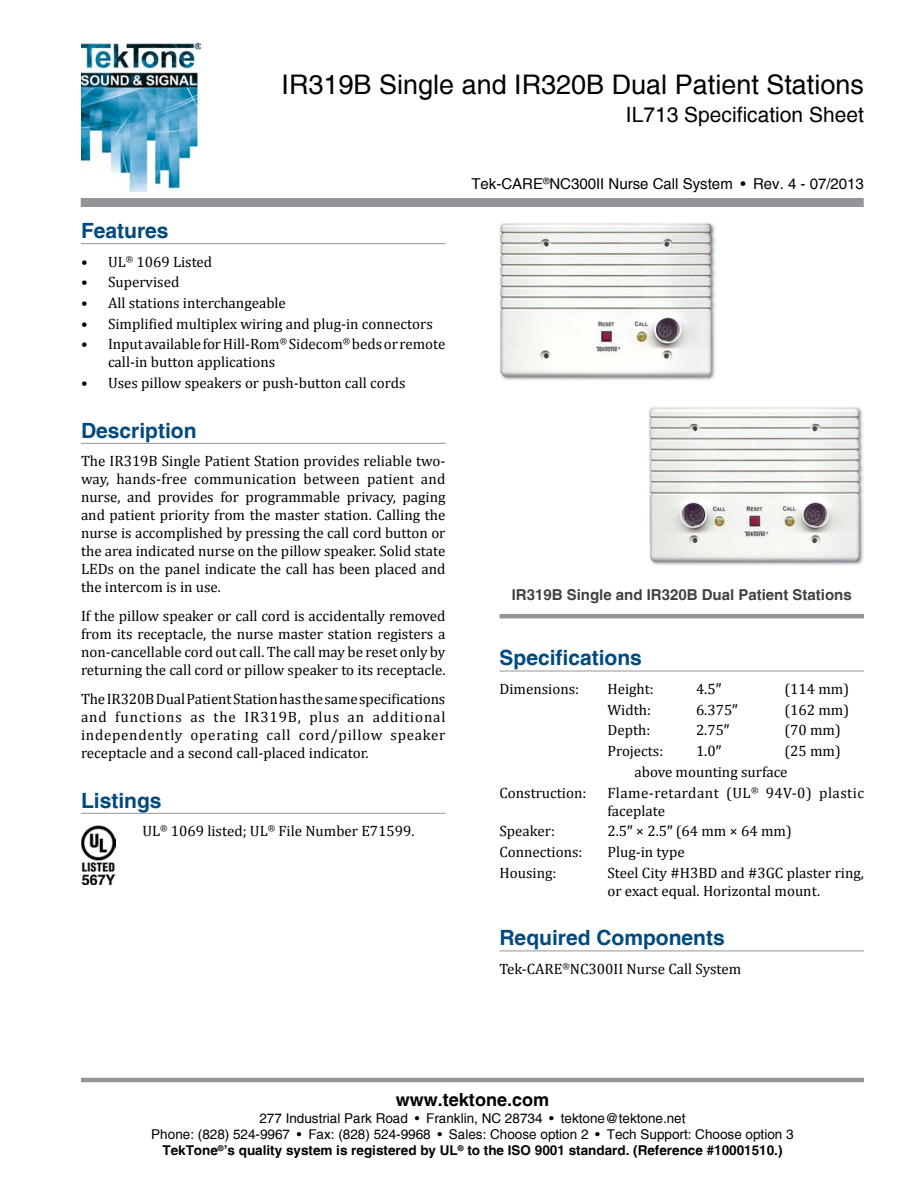
<style>
.page{position:relative;width:918px;height:1188px;background:#fff}
.page>*{position:absolute;margin:0;border:0;box-sizing:border-box;transform-origin:0 0}
.t1{font:27px "Helvetica";color:#000}
.t2{font:700 21px "Helvetica";color:#004a80}
.t3{font:21px "Helvetica";color:#000}
.t4{font:700 18px "Helvetica";color:#000}
.t5{font:15px/18px "Cambria";color:#000}
.t6{font:15px "Helvetica";color:#000}
.t7{font:15px/18px "Cambria";letter-spacing:.03em;color:#000}
.t8{font:700 15px "Helvetica";color:#414042}
.t9{font:13.5px/16.2px "Helvetica";color:#000;text-align:center}
.s1{font-family:"Helvetica"}
.s2{font-weight:700}
</style>
<div class="page">
<img style="left:81px;top:43px;width:120px;height:149px">
<div style="left:81px;top:198px;width:783px;height:9px;background:#939598"></div>
<hr style="left:81px;top:1078px;width:783px;height:4px;background:#939598">
<hr style="left:81px;top:243px;width:365px;height:1px;background:#939598">
<hr style="left:81px;top:443px;width:365px;height:1px;background:#939598">
<hr style="left:81px;top:813px;width:365px;height:1px;background:#939598">
<img style="left:81px;top:826px;width:34px;height:58px">
<hr style="left:500px;top:614px;width:364px;height:4px;background:#939598">
<hr style="left:500px;top:671px;width:364px;height:1px;background:#939598">
<hr style="left:500px;top:951px;width:364px;height:1px;background:#939598">
<img style="left:648px;top:406px;width:216px;height:160px">
<img style="left:500px;top:223px;width:216px;height:157px">
<h1 class="t1" style="left:282px;top:68px;width:584px">IR319B Single and IR320B Dual Patient Stations</h1>
<h2 class="t3" style="left:626px;top:102px;width:240px">IL713 Specification Sheet</h2>
<h2 class="t2" style="left:81px;top:218px;width:89px">Features</h2>
<p class="t5" style="left:81px;top:252px;width:133px">• UL<sup>®</sup> 1069 Listed</p>
<p class="t5" style="left:81px;top:273px;width:100px">• Supervised</p>
<p class="t5" style="left:81px;top:294px;width:206px">• All stations interchangeable</p>
<p class="t5" style="left:81px;top:315px;width:353px">• Simplified multiplex wiring and plug-in connectors</p>
<p class="t5" style="left:108px;top:335px;width:339px;text-indent:-27px">• Input available for Hill-Rom<sup>®</sup> Sidecom<sup>®</sup> beds or remote call-in button applications</p>
<p class="t5" style="left:81px;top:374px;width:326px">• Uses pillow speakers or push-button call cords</p>
<h2 class="t2" style="left:81px;top:417px;width:117px">Description</h2>
<p class="t5" style="left:81px;top:452px;width:366px;text-align:justify">The IR319B Single Patient Station provides reliable two&shy;way, hands-free communication between patient and nurse, and provides for programmable privacy, paging and patient priority from the master station. Calling the nurse is accomplished by pressing the call cord button or the area indicated nurse on the pillow speaker. Solid state LEDs on the panel indicate the call has been placed and the intercom is in use.</p>
<p class="t5" style="left:81px;top:607px;width:366px;text-align:justify">If the pillow speaker or call cord is accidentally removed from its receptacle, the nurse master station registers a non-cancellable cord out call. The call may be reset only by returning the call cord or pillow speaker to its receptacle.</p>
<p class="t5" style="left:81px;top:690px;width:366px;text-align:justify">The IR320B Dual Patient Station has the same specifications and functions as the IR319B, plus an additional independently operating call cord/pillow speaker receptacle and a second call-placed indicator.</p>
<h2 class="t2" style="left:81px;top:787px;width:82px">Listings</h2>
<p class="t5" style="left:142px;top:822px;width:274px">UL<sup>®</sup> 1069 listed; UL<sup>®</sup> File Number E71599.</p>
<p class="t6" style="left:471px;top:174px;width:394px">Tek-CARE<sup>®</sup>NC300II Nurse Call System • Rev. 4 - 07/2013</p>
<p class="t8" style="left:512px;top:586px;width:342px">IR319B Single and IR320B Dual Patient Stations</p>
<h2 class="t2" style="left:500px;top:645px;width:144px">Specifications</h2>
<p class="t5" style="left:500px;top:680px;width:81px">Dimensions:</p>
<p class="t5" style="left:608px;top:680px;width:48px">Height:</p>
<p class="t5" style="left:696px;top:680px;width:26px">4.5<span class="s1">″</span></p>
<p class="t5" style="left:784px;top:680px;width:66px">(114 mm)</p>
<p class="t5" style="left:608px;top:701px;width:45px">Width:</p>
<p class="t5" style="left:696px;top:701px;width:43px">6.375<span class="s1">″</span></p>
<p class="t5" style="left:784px;top:701px;width:66px">(162 mm)</p>
<p class="t5" style="left:608px;top:721px;width:44px">Depth:</p>
<p class="t5" style="left:696px;top:721px;width:35px">2.75<span class="s1">″</span></p>
<p class="t5" style="left:784px;top:721px;width:58px">(70 mm)</p>
<p class="t5" style="left:608px;top:742px;width:57px">Projects:</p>
<p class="t5" style="left:696px;top:742px;width:26px">1.0<span class="s1">″</span></p>
<p class="t5" style="left:634px;top:741px;width:208px;line-height:20.7px;text-indent:150px">(25 mm) above mounting surface</p>
<p class="t5" style="left:500px;top:783px;width:88px">Construction:</p>
<p class="t7" style="left:608px;top:783px;width:258px">Flame-retardant (UL<sup>®</sup> 94V-0) plastic faceplate</p>
<p class="t5" style="left:500px;top:822px;width:57px">Speaker:</p>
<p class="t5" style="left:608px;top:822px;width:186px">2.5<span class="s1">″</span> × 2.5<span class="s1">″</span> (64 mm × 64 mm)</p>
<p class="t5" style="left:500px;top:843px;width:85px">Connections:</p>
<p class="t5" style="left:608px;top:843px;width:79px">Plug-in type</p>
<p class="t5" style="left:500px;top:863px;width:58px">Housing:</p>
<p class="t5" style="left:608px;top:863px;width:258px">Steel City #H3BD and #3GC plaster ring, or exact equal. Horizontal mount.</p>
<h2 class="t2" style="left:500px;top:925px;width:227px">Required Components</h2>
<p class="t5" style="left:500px;top:960px;width:243px">Tek-CARE<sup>®</sup>NC300II Nurse Call System</p>
<p class="t4" style="left:396px;top:1089px;width:155px">www.tektone.com</p>
<p class="t9" style="left:151px;top:1110px;width:644px">277 Industrial Park Road • Franklin, NC 28734 • tektone@tektone.net<br>Phone: (828) 524-9967 • Fax: (828) 524-9968 • Sales: Choose option 2 • Tech Support: Choose option 3<br><span class="s2">TekTone</span><sup>®</sup><span class="s2">’s quality system is registered by UL</span><sup>®</sup> <span class="s2">to the ISO 9001 standard. (Reference #10001510.)</span></p>
</div>
